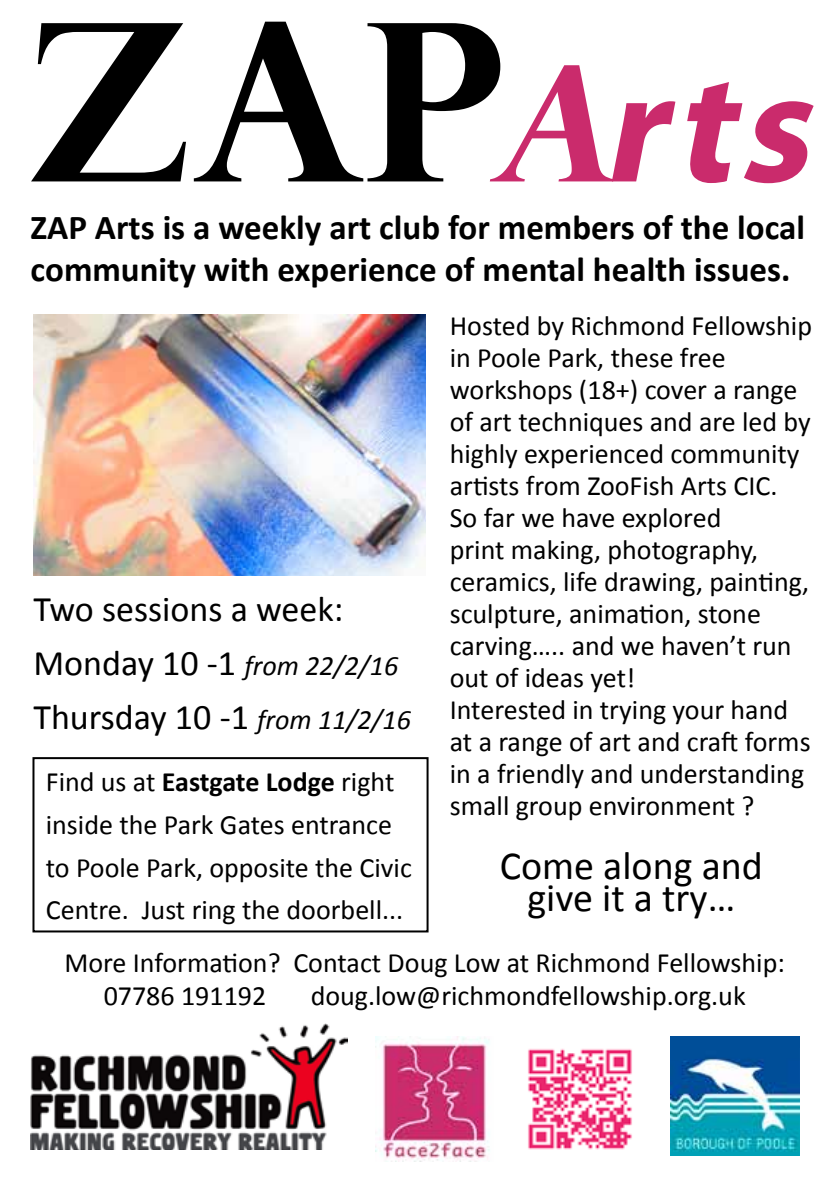
<style>
.page{position:relative;width:840px;height:1191px;background:#fff}
.page>*{position:absolute;margin:0;border:0;box-sizing:border-box;transform-origin:0 0}
.t1{font:700 220px "Perpetua Titling";color:#000}
.t2{font:40px/32px "Calibri";color:#000;text-align:center}
.t3{font:36px "Calibri";color:#000}
.t4{font:700 35px/42px "Calibri";color:#000}
.t5{font:28px/32px "Calibri";color:#000}
.t6{font:italic 28px "Calibri";color:#000}
.s1{font-style:italic;font-size:160px;color:#ca2b6c}
.s2{font-family:"Myriad Pro";font-style:italic;font-size:160px;color:#ca2b6c}
.s3{font-style:normal;font-size:36px}
.s4{font-style:italic;font-size:28px}
.s5{font-weight:700}
</style>
<div class="page">
<img style="left:31px;top:1024px;width:316px;height:125px">
<img style="left:670px;top:1036px;width:128px;height:119px">
<img style="left:375px;top:1036px;width:115px;height:125px">
<img style="left:528px;top:1048px;width:104px;height:102px">
<div style="left:32px;top:757px;width:396px;height:175px;border:2px solid #000"></div>
<img style="left:33px;top:315px;width:392px;height:261px">
<h1 class="t1" style="left:28px;top:-34px;width:818px">Zap<span class="s1">A</span><span class="s2">rts</span></h1>
<p class="t4" style="left:31px;top:206px;width:775px">ZAP Arts is a weekly art club for members of the local community with experience of mental health issues.</p>
<p class="t5" style="left:449px;top:309px;width:363px">Hosted by Richmond Fellowship in Poole Park, these free workshops (18+) cover a range of art techniques and are led by highly experienced community artists from ZooFish Arts CIC.<br>So far we have explored<br>print making, photography, ceramics, life drawing, painting, sculpture, animation, stone carving….. and we haven’t run out of ideas yet!<br>Interested in trying your hand at a range of art and craft forms in a friendly and understanding small group environment ?</p>
<h2 class="t2" style="left:499px;top:849px;width:264px">Come along and give it a try…</h2>
<p class="t3" style="left:33px;top:586px;width:311px">Two sessions a week:</p>
<p class="t6" style="left:33px;top:646px;width:366px"><span class="s3">Monday 10 -1</span> from 22/2/16</p>
<p class="t3" style="left:33px;top:694px;width:379px">Thursday 10 -1 <span class="s4">from 11/2/16</span></p>
<p class="t5" style="left:46px;top:761px;width:367px;line-height:42.6px">Find us at <span class="s5">Eastgate Lodge</span> right inside the Park Gates entrance to Poole Park, opposite the Civic<br>Centre. Just ring the doorbell...</p>
<p class="t5" style="left:104px;top:945px;width:682px;line-height:33.6px;text-indent:-39px">More Information? Contact Doug Low at Richmond Fellowship:<br>07786 191192</p>
<p class="t5" style="left:310px;top:980px;width:436px">doug.low@richmondfellowship.org.uk</p>
</div>
